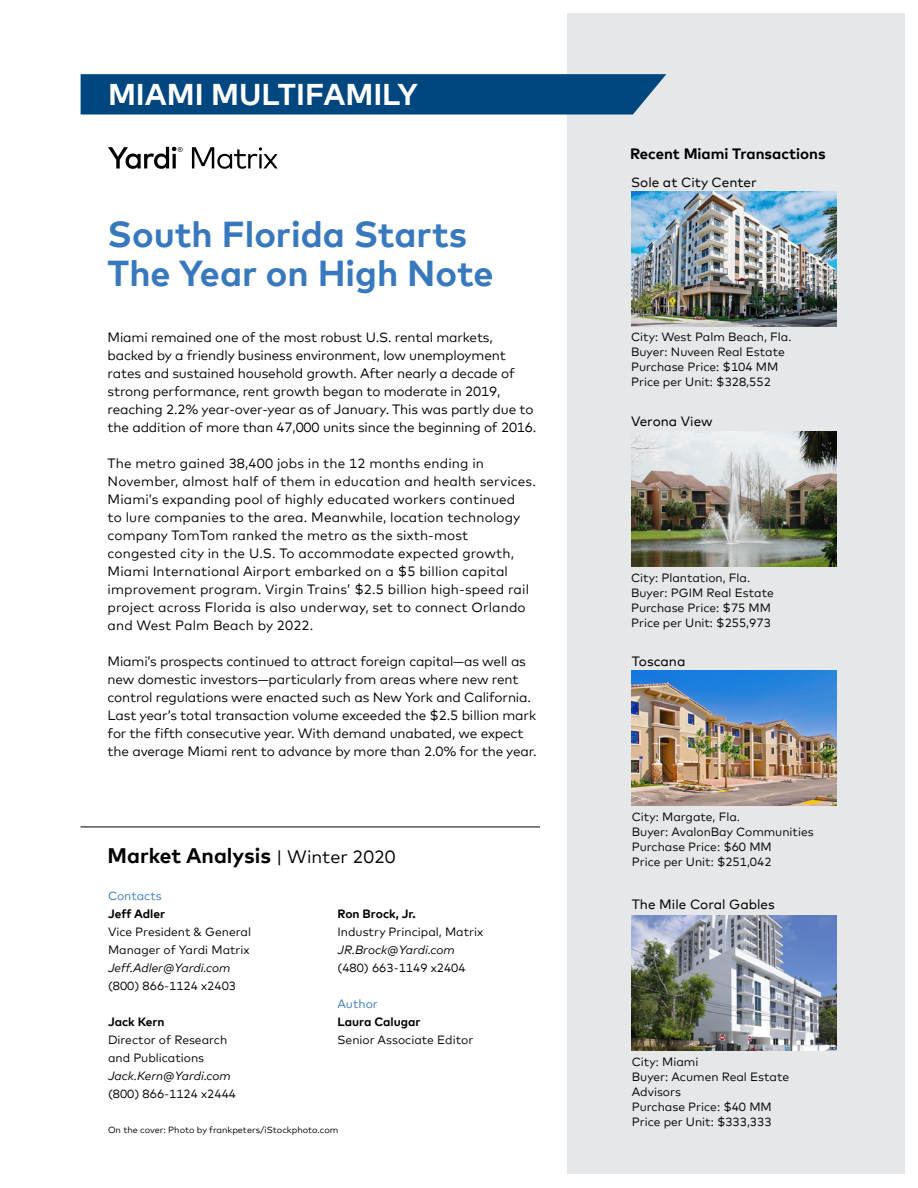
<style>
.page{position:relative;width:918px;height:1188px;background:#fff}
.page>*{position:absolute;margin:0;border:0;box-sizing:border-box;transform-origin:0 0}
.t1{font:700 36px/39px "Mark Offc Pro";color:#3879be}
.t2{font:700 30px "Mark Offc Pro";color:#fff}
.t3{font:700 21px "Mark Offc Pro";color:#000}
.t4{font:700 15px "Mark Offc Pro";color:#000}
.t5{font:13.5px/18px "Mark Offc Pro";letter-spacing:-.01em;color:#000}
.t6{font:13.5px/18px "Mark Offc Pro";letter-spacing:.01em;color:#000}
.t7{font:13.5px "Mark Offc Pro";color:#000}
.t8{font:12px/15px "Mark Offc Pro";color:#000}
.t9{font:italic 12px "Mark Offc Pro";color:#000}
.t10{font:700 12px "Mark Offc Pro";color:#000}
.t11{font:12px "Mark Offc Pro";color:#3879be}
.t12{font:9px "Mark Offc Pro";color:#000}
.s1{font-weight:400;font-size:18px}
</style>
<div class="page">
<div style="left:567px;top:14px;width:337px;height:1160px;background:#e6e7e8"></div>
<svg style="left:108px;top:147px;width:75px;height:22px"></svg>
<svg style="left:192px;top:147px;width:86px;height:22px"></svg>
<img style="left:632px;top:670px;width:205px;height:135px">
<img style="left:632px;top:915px;width:205px;height:135px">
<img style="left:631px;top:191px;width:205px;height:135px">
<img style="left:631px;top:432px;width:205px;height:135px">
<hr style="left:81px;top:827px;width:459px;height:1px;background:#000">
<svg style="left:81px;top:74px;width:585px;height:41px;background:#094c83"></svg>
<h2 class="t2" style="left:108px;top:71px;width:311px">MIAMI MULTIFAMILY</h2>
<h1 class="t1" style="left:108px;top:211px;width:388px">South Florida Starts<br>The Year on High Note</h1>
<p class="t5" style="left:108px;top:327px;width:430px">Miami remained one of the most robust U.S. rental markets, backed by a friendly business environment, low unemployment rates and sustained household growth. After nearly a decade of strong performance, rent growth began to moderate in 2019, reaching 2.2% year-over-year as of January. This was partly due to the addition of more than 47,000 units since the beginning of 2016.</p>
<p class="t6" style="left:108px;top:453px;width:430px">The metro gained 38,400 jobs in the 12 months ending in November, almost half of them in education and health services.<br>Miami’s expanding pool of highly educated workers continued<br>to lure companies to the area. Meanwhile, location technology company TomTom ranked the metro as the sixth-most congested city in the U.S. To accommodate expected growth, Miami International Airport embarked on a $5 billion capital improvement program. Virgin Trains’ $2.5 billion high-speed rail project across Florida is also underway, set to connect Orlando and West Palm Beach by 2022.</p>
<p class="t5" style="left:108px;top:651px;width:431px">Miami’s prospects continued to attract foreign capital—as well as new domestic investors—particularly from areas where new rent control regulations were enacted such as New York and California.<br>Last year’s total transaction volume exceeded the $2.5 billion mark for the fifth consecutive year. With demand unabated, we expect the average Miami rent to advance by more than 2.0% for the year.</p>
<h3 class="t3" style="left:108px;top:839px;width:290px">Market Analysis <span class="s1">| Winter 2020</span></h3>
<p class="t11" style="left:108px;top:887px;width:55px">Contacts</p>
<p class="t10" style="left:108px;top:905px;width:59px">Jeff Adler</p>
<p class="t8" style="left:108px;top:922px;width:145px;line-height:18px">Vice President &amp; General<br>Manager of Yardi Matrix</p>
<p class="t9" style="left:108px;top:959px;width:124px">Jeff.Adler@Yardi.com</p>
<p class="t8" style="left:108px;top:977px;width:130px">(800) 866-1124 x2403</p>
<p class="t10" style="left:108px;top:1013px;width:58px">Jack Kern</p>
<p class="t8" style="left:108px;top:1030px;width:121px;line-height:18px">Director of Research and Publications</p>
<p class="t9" style="left:108px;top:1067px;width:124px">Jack.Kern@Yardi.com</p>
<p class="t8" style="left:108px;top:1085px;width:130px">(800) 866-1124 x2444</p>
<p class="t10" style="left:338px;top:905px;width:80px">Ron Brock, Jr.</p>
<p class="t8" style="left:338px;top:923px;width:147px">Industry Principal, Matrix</p>
<p class="t9" style="left:338px;top:941px;width:119px">JR.Brock@Yardi.com</p>
<p class="t8" style="left:338px;top:959px;width:130px">(480) 663-1149 x2404</p>
<p class="t11" style="left:338px;top:995px;width:42px">Author</p>
<p class="t10" style="left:338px;top:1013px;width:85px">Laura Calugar</p>
<p class="t8" style="left:338px;top:1031px;width:137px">Senior Associate Editor</p>
<p class="t12" style="left:108px;top:1123px;width:232px">On the cover: Photo by frankpeters/iStockphoto.com</p>
<p class="t4" style="left:630px;top:142px;width:197px">Recent Miami Transactions</p>
<p class="t7" style="left:631px;top:172px;width:127px">Sole at City Center</p>
<p class="t8" style="left:631px;top:328px;width:162px">City: West Palm Beach, Fla.<br>Buyer: Nuveen Real Estate<br>Purchase Price: $104 MM<br>Price per Unit: $328,552</p>
<p class="t7" style="left:631px;top:411px;width:83px">Verona View</p>
<p class="t8" style="left:631px;top:570px;width:144px">City: Plantation, Fla.<br>Buyer: PGIM Real Estate<br>Purchase Price: $75 MM<br>Price per Unit: $255,973</p>
<p class="t7" style="left:632px;top:651px;width:55px">Toscana</p>
<p class="t8" style="left:632px;top:808px;width:183px">City: Margate, Fla.<br>Buyer: AvalonBay Communities<br>Purchase Price: $60 MM<br>Price per Unit: $251,042</p>
<p class="t7" style="left:632px;top:894px;width:145px">The Mile Coral Gables</p>
<p class="t8" style="left:632px;top:1053px;width:159px">City: Miami<br>Buyer: Acumen Real Estate<br>Advisors<br>Purchase Price: $40 MM<br>Price per Unit: $333,333</p>
</div>
